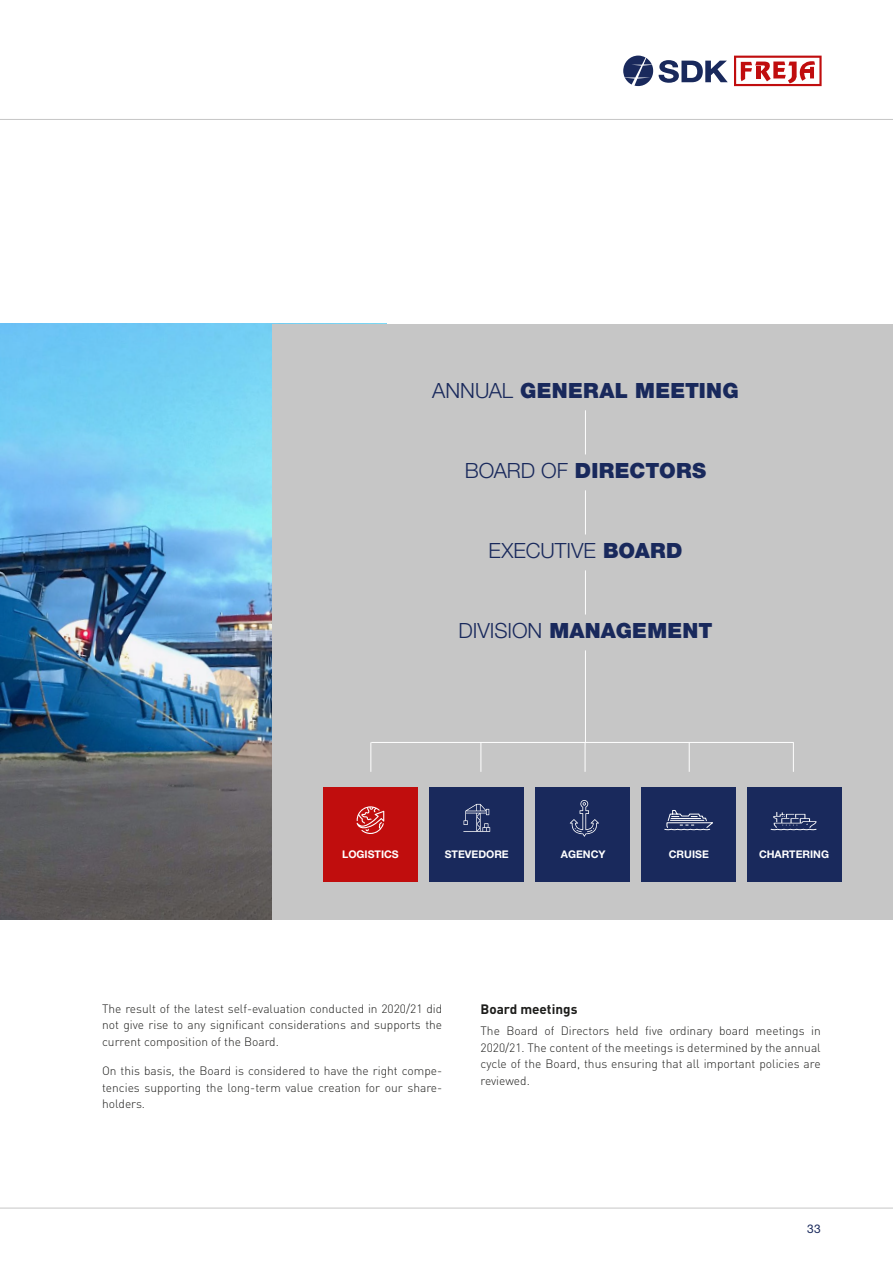
<style>
.page{position:relative;width:893px;height:1263px;background:#fff}
.page>*{position:absolute;margin:0;border:0;box-sizing:border-box;transform-origin:0 0}
.t1{font:900 21px "Helvetica Neue LT Std";letter-spacing:.01em;color:#19295c}
.t2{font:300 21px "Helvetica Neue LT Std";color:#19295c}
.t3{font:700 13.5px "DIN";color:#1d1d1b}
.t4{font:300 12px/16.5px "DIN";color:#1d1d1b;text-align:justify}
.t5{font:12px "Helvetica Neue LT Std";color:#19295c}
.t6{font:700 10.5px "Helvetica Neue LT Std";color:#fff}
.s1{font-weight:300}
.s2{font-weight:900}
</style>
<div class="page">
<svg style="left:734px;top:56px;width:88px;height:30px"></svg>
<svg style="left:659px;top:60px;width:69px;height:23px"></svg>
<svg style="left:623px;top:56px;width:30px;height:30px"></svg>
<img style="left:0;top:324px;width:272px;height:595px">
<div style="left:272px;top:324px;width:621px;height:595px;background:#c6c6c6"></div>
<hr style="left:585px;top:410px;width:1px;height:44px;background:#fff">
<hr style="left:585px;top:490px;width:1px;height:44px;background:#fff">
<hr style="left:585px;top:570px;width:1px;height:44px;background:#fff">
<hr style="left:585px;top:650px;width:1px;height:92px;background:#fff">
<hr style="left:793px;top:742px;width:1px;height:30px;background:#fff">
<hr style="left:480px;top:742px;width:1px;height:30px;background:#fff">
<hr style="left:585px;top:742px;width:1px;height:30px;background:#fff">
<hr style="left:689px;top:742px;width:1px;height:30px;background:#fff">
<hr style="left:371px;top:742px;width:423px;height:1px;background:#fff">
<div style="left:429px;top:787px;width:95px;height:94px;background:#19295c"></div>
<div style="left:536px;top:787px;width:94px;height:94px;background:#19295c"></div>
<div style="left:642px;top:787px;width:94px;height:94px;background:#19295c"></div>
<div style="left:748px;top:787px;width:94px;height:94px;background:#19295c"></div>
<svg style="left:463px;top:804px;width:27px;height:28px"></svg>
<svg style="left:664px;top:810px;width:49px;height:20px"></svg>
<hr style="left:670px;top:820px;width:34px;height:1px;background:#fff">
<svg style="left:770px;top:812px;width:47px;height:18px"></svg>
<div style="left:323px;top:787px;width:95px;height:94px;background:#c00d0d"></div>
<svg style="left:357px;top:806px;width:27px;height:28px"></svg>
<hr style="left:370px;top:742px;width:1px;height:30px;background:#fff">
<svg style="left:570px;top:800px;width:29px;height:37px"></svg>
<hr style="left:0;top:119px;width:893px;height:1px;background:#c6c6c6">
<hr style="left:0;top:1208px;width:893px;height:1px;background:#c6c6c6">
<h1 class="t1" style="left:432px;top:378px;width:308px"><span class="s1">ANNUAL</span> GENERAL MEETING</h1>
<h1 class="t1" style="left:465px;top:458px;width:243px"><span class="s1">BOARD OF</span> DIRECTORS</h1>
<h1 class="t2" style="left:488px;top:537px;width:195px">EXECUTIVE <span class="s2">BOARD</span></h1>
<h1 class="t1" style="left:458px;top:618px;width:255px"><span class="s1">DIVISION</span> MANAGEMENT</h1>
<p class="t6" style="left:342px;top:848px;width:58px">LOGISTICS</p>
<p class="t6" style="left:445px;top:848px;width:66px">STEVEDORE</p>
<p class="t6" style="left:561px;top:848px;width:46px">AGENCY</p>
<p class="t6" style="left:669px;top:848px;width:42px">CRUISE</p>
<p class="t6" style="left:759px;top:848px;width:72px">CHARTERING</p>
<p class="t4" style="left:102px;top:1000px;width:342px">The result of the latest self-evaluation conducted in 2020/21 did not give rise to any significant considerations and supports the current composition of the Board.</p>
<p class="t4" style="left:102px;top:1062px;width:342px">On this basis, the Board is considered to have the right compe&shy;tencies supporting the long-term value creation for our share&shy;holders.</p>
<p class="t3" style="left:480px;top:1001px;width:98px">Board meetings</p>
<p class="t4" style="left:480px;top:1022px;width:342px">The Board of Directors held five ordinary board meetings in 2020/21. The content of the meetings is determined by the annual cycle of the Board, thus ensuring that all important policies are reviewed.</p>
<p class="t5" style="left:807px;top:1222px;width:15px">33</p>
</div>
